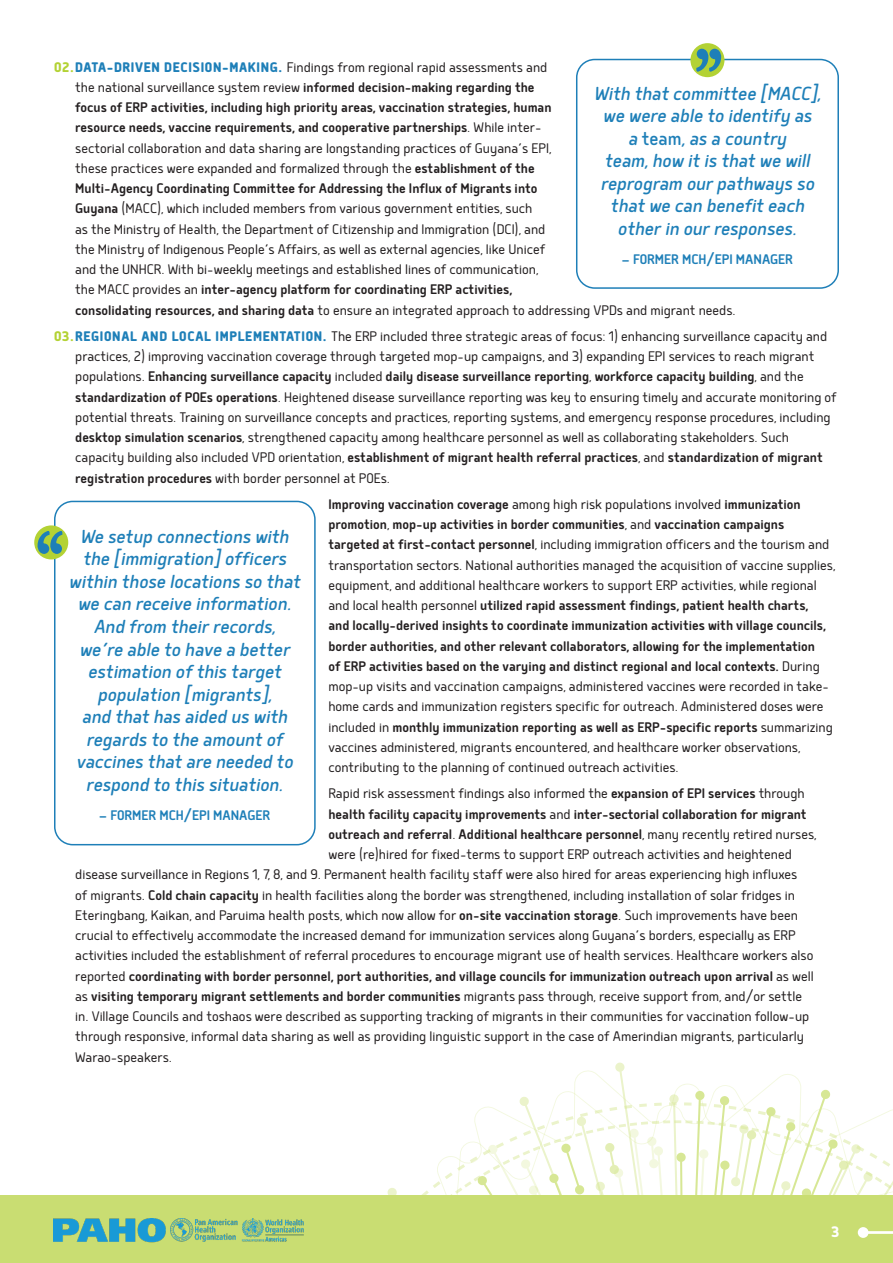
<style>
.page{position:relative;width:893px;height:1263px;background:#fff}
.page>*{position:absolute;margin:0;border:0;box-sizing:border-box;transform-origin:0 0}
.Quote_text{font:italic 22.5px/22.5px "Delm";color:#1e7fb8;text-align:center}
.t1{font:800 18px "Delm";color:#fff}
.Text_with_icon_bulle{font:300 16.5px/20.2px "Delm";color:#231f20}
.Text_with_icon_bulle-2{font:500 16.5px "Delm";color:#231f20}
.Quote_Attribution{font:500 16.5px "Delm";color:#1e7fb8}
.s1{font-weight:800;color:#b3d234}
.s2{font-weight:800;color:#1e7fb8}
.s3{font-weight:500}
.s4{font-weight:300}
.s5{font-style:normal}
</style>
<div class="page">
<div style="left:0;top:1195px;width:893px;height:68px;background:#c9dd72"></div>
<img style="left:53px;top:1218px;width:251px;height:25px">
<hr style="left:863px;top:1231px;width:30px;height:3px;background:#fff">
<div style="left:858px;top:1227px;width:11px;height:11px;background:#fff;border-radius:50%"></div>
<svg style="left:387px;top:1062px;width:506px;height:133px"></svg>
<div style="left:576px;top:59px;width:263px;height:230px;border:2px solid #1e7fb8;border-radius:18px"></div>
<div style="left:54px;top:501px;width:262px;height:344px;border:2px solid #1e7fb8;border-radius:18px"></div>
<div style="left:690px;top:43px;width:34px;height:34px;background:#b3d234;border-radius:50%"></div>
<svg style="left:696px;top:49px;width:25px;height:23px"></svg>
<div style="left:34px;top:525px;width:34px;height:34px;background:#b3d234;border-radius:50%"></div>
<svg style="left:37px;top:531px;width:25px;height:23px"></svg>
<p class="Text_with_icon_bulle" style="left:75px;top:56px;width:662px;text-indent:-21px"><span class="s1">02.</span><span class="s2">DATA-DRIVEN DECISION-MAKING.</span> Findings from regional rapid assessments and<br>the national surveillance system review <span class="s3">informed decision-making regarding the<br>focus of ERP activities, including high priority areas, vaccination strategies, human<br>resource needs, vaccine requirements, and cooperative partnerships</span>. While inter-<br>sectorial collaboration and data sharing are longstanding practices of Guyana’s EPI,<br>these practices were expanded and formalized through the <span class="s3">establishment of the<br>Multi-Agency Coordinating Committee for Addressing the Influx of Migrants into<br>Guyana</span> (MACC), which included members from various government entities, such<br>as the Ministry of Health, the Department of Citizenship and Immigration (DCI), and<br>the Ministry of Indigenous People’s Affairs, as well as external agencies, like Unicef<br>and the UNHCR. With bi-weekly meetings and established lines of communication,<br>the MACC provides an <span class="s3">inter-agency platform for coordinating ERP activities,<br>consolidating resources, and sharing data</span> to ensure an integrated approach to addressing VPDs and migrant needs.</p>
<p class="Text_with_icon_bulle" style="left:75px;top:325px;width:763px;text-indent:-21px"><span class="s1">03.</span><span class="s2">REGIONAL AND LOCAL IMPLEMENTATION.</span> The ERP included three strategic areas of focus: 1) enhancing surveillance capacity and practices, 2) improving vaccination coverage through targeted mop-up campaigns, and 3) expanding EPI services to reach migrant populations. <span class="s3">Enhancing surveillance capacity</span> included <span class="s3">daily disease surveillance reporting</span>, <span class="s3">workforce capacity building</span>, and the <span class="s3">standardization of POEs operations</span>. Heightened disease surveillance reporting was key to ensuring timely and accurate monitoring of potential threats. Training on surveillance concepts and practices, reporting systems, and emergency response procedures, including <span class="s3">desktop simulation scenarios</span>, strengthened capacity among healthcare personnel as well as collaborating stakeholders. Such capacity building also included VPD orientation, <span class="s3">establishment of migrant health referral practices</span>, and <span class="s3">standardization of migrant registration procedures</span> with border personnel at POEs.</p>
<p class="Text_with_icon_bulle" style="left:328px;top:493px;width:508px"><span class="s3">Improving vaccination coverage</span> among high risk populations involved <span class="s3">immunization promotion</span>, <span class="s3">mop-up activities in border communities</span>, and <span class="s3">vaccination campaigns targeted at first-contact personnel</span>, including immigration officers and the tourism and transportation sectors. National authorities managed the acquisition of vaccine supplies, equipment, and additional healthcare workers to support ERP activities, while regional and local health personnel <span class="s3">utilized rapid assessment findings, patient health charts,<br>and locally-derived insights to coordinate immunization activities with village councils, border authorities, and other relevant collaborators, allowing for the implementation<br>of ERP activities based on the varying and distinct regional and local contexts.</span> During mop-up visits and vaccination campaigns, administered vaccines were recorded in take&shy;home cards and immunization registers specific for outreach. Administered doses were included in <span class="s3">monthly immunization reporting as well as ERP-specific reports</span> summarizing vaccines administered, migrants encountered, and healthcare worker observations, contributing to the planning of continued outreach activities.</p>
<p class="Text_with_icon_bulle" style="left:328px;top:783px;width:478px">Rapid risk assessment findings also informed the <span class="s3">expansion of EPI services</span> through</p>
<p class="Text_with_icon_bulle-2" style="left:328px;top:804px;width:480px">health facility capacity improvements <span class="s4">and</span> inter-sectorial collaboration for migrant</p>
<p class="Text_with_icon_bulle-2" style="left:328px;top:824px;width:490px">outreach and referral<span class="s4">.</span> Additional healthcare personnel<span class="s4">, many recently retired nurses,</span></p>
<p class="Text_with_icon_bulle" style="left:328px;top:843px;width:465px">were (re)hired for fixed-terms to support ERP outreach activities and heightened</p>
<p class="Text_with_icon_bulle" style="left:75px;top:864px;width:724px">disease surveillance in Regions 1, 7, 8, and 9. Permanent health facility staff were also hired for areas experiencing high influxes</p>
<p class="Text_with_icon_bulle" style="left:75px;top:884px;width:721px">of migrants. <span class="s3">Cold chain capacity</span> in health facilities along the border was strengthened, including installation of solar fridges in</p>
<p class="Text_with_icon_bulle" style="left:75px;top:904px;width:724px">Eteringbang, Kaikan, and Paruima health posts, which now allow for <span class="s3">on-site vaccination storage</span>. Such improvements have been</p>
<p class="Text_with_icon_bulle" style="left:75px;top:924px;width:722px">crucial to effectively accommodate the increased demand for immunization services along Guyana’s borders, especially as ERP</p>
<p class="Text_with_icon_bulle" style="left:75px;top:945px;width:740px">activities included the establishment of referral procedures to encourage migrant use of health services. Healthcare workers also</p>
<p class="Text_with_icon_bulle-2" style="left:75px;top:966px;width:740px"><span class="s4">reported</span> coordinating with border personnel, port authorities, and village councils for immunization outreach upon arrival <span class="s4">as well</span></p>
<p class="Text_with_icon_bulle-2" style="left:75px;top:986px;width:728px"><span class="s4">as</span> visiting temporary migrant settlements and border communities <span class="s4">migrants pass through, receive support from, and/or settle</span></p>
<p class="Text_with_icon_bulle" style="left:75px;top:1005px;width:736px">in. Village Councils and toshaos were described as supporting tracking of migrants in their communities for vaccination follow-up</p>
<p class="Text_with_icon_bulle" style="left:75px;top:1026px;width:730px">through responsive, informal data sharing as well as providing linguistic support in the case of Amerindian migrants, particularly</p>
<p class="Text_with_icon_bulle" style="left:75px;top:1046px;width:98px">Warao-speakers.</p>
<p class="Quote_text" style="left:594px;top:81px;width:228px">With that committee [MACC], we were able to identify as<br>a <span class="s5">team</span>, as a country<br>team, how it is that we will reprogram our pathways so that we can benefit each other in our responses.</p>
<p class="Quote_Attribution" style="left:621px;top:250px;width:173px">— FORMER MCH/EPI MANAGER</p>
<p class="Quote_text" style="left:69px;top:524px;width:233px">We setup connections with the [immigration] officers within those locations so that we can receive information.<br>And from their records,<br>we’re able to have a better estimation of this target population [migrants],<br>and that has aided us with regards to the amount of vaccines that are needed to respond to this situation.</p>
<p class="Quote_Attribution" style="left:99px;top:805px;width:173px">— FORMER MCH/EPI MANAGER</p>
<p class="t1" style="left:831px;top:1220px;width:9px">3</p>
</div>
